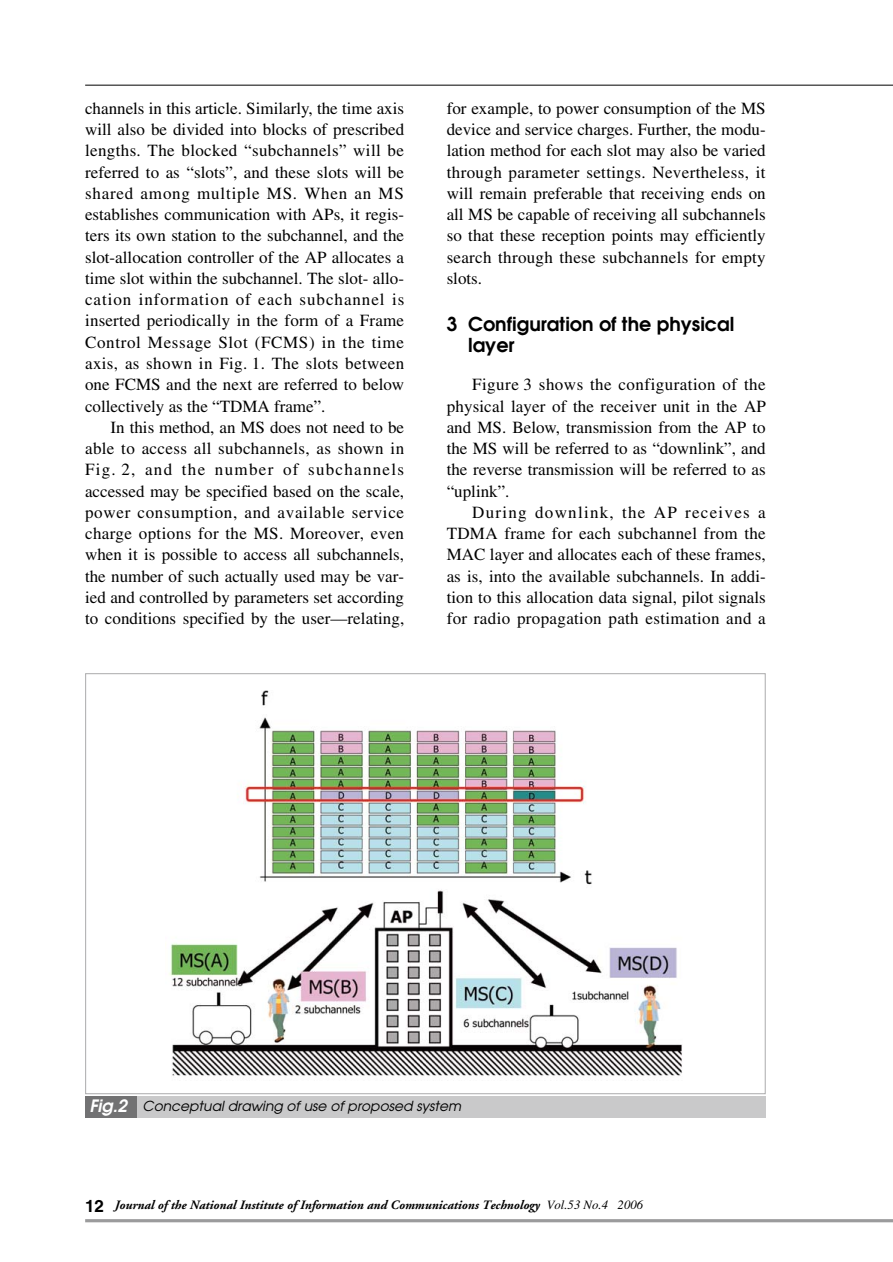
<style>
.page{position:relative;width:893px;height:1262px;background:#fff}
.page>*{position:absolute;margin:0;border:0;box-sizing:border-box;transform-origin:0 0}
.t1{font:600 19.2px/21.3px "Avant Garde";color:#000}
.t2{font:16.95px/21.3px "Times";color:#000;text-align:justify}
.t3{font:italic 13.8px "Avant Garde";color:#000}
.t4{font:italic 700 12.75px "Adobe Garamond";color:#000}
.s1{font-weight:600;font-size:16.95px;color:#fff}
.s2{font-family:"Helvetica";font-style:normal;font-size:16.95px}
.s3{font-family:"Times";font-weight:400}
</style>
<div class="page">
<hr style="left:85px;top:85px;width:807px;height:1px;background:#000">
<hr style="left:85px;top:1219px;width:807px;height:3px;background:#9b9b9c">
<img style="left:169px;top:690px;width:513px;height:386px">
<div style="left:85px;top:1096px;width:680px;height:21px;background:#c9c9ca"></div>
<div style="left:85px;top:1096px;width:51px;height:21px;background:#727273"></div>
<p class="t2" style="left:85px;top:99px;width:321px">channels in this article. Similarly, the time axis will also be divided into blocks of prescribed lengths. The blocked “subchannels” will be referred to as “slots”, and these slots will be shared among multiple MS. When an MS establishes communication with APs, it regis&shy;ters its own station to the subchannel, and the slot-allocation controller of the AP allocates a time slot within the subchannel. The slot- allo&shy;cation information of each subchannel is inserted periodically in the form of a Frame Control Message Slot (FCMS) in the time axis, as shown in Fig. 1. The slots between one FCMS and the next are referred to below collectively as the “TDMA frame”.</p>
<p class="t2" style="left:85px;top:418px;width:321px;text-indent:26px">In this method, an MS does not need to be able to access all subchannels, as shown in Fig. 2, and the number of subchannels accessed may be specified based on the scale, power consumption, and available service charge options for the MS. Moreover, even when it is possible to access all subchannels, the number of such actually used may be var&shy;ied and controlled by parameters set according to conditions specified by the user—relating,</p>
<p class="t2" style="left:446px;top:99px;width:320px">for example, to power consumption of the MS device and service charges. Further, the modu&shy;lation method for each slot may also be varied through parameter settings. Nevertheless, it will remain preferable that receiving ends on all MS be capable of receiving all subchannels so that these reception points may efficiently search through these subchannels for empty slots.</p>
<p class="t1" style="left:468px;top:315px;width:268px;text-indent:-21px">3 Configuration of the physical layer</p>
<p class="t2" style="left:446px;top:375px;width:321px;text-indent:26px">Figure 3 shows the configuration of the physical layer of the receiver unit in the AP and MS. Below, transmission from the AP to the MS will be referred to as “downlink”, and the reverse transmission will be referred to as “uplink”.</p>
<p class="t2" style="left:446px;top:503px;width:320px;text-indent:26px">During downlink, the AP receives a TDMA frame for each subchannel from the MAC layer and allocates each of these frames, as is, into the available subchannels. In addi&shy;tion to this allocation data signal, pilot signals for radio propagation path estimation and a</p>
<p class="t3" style="left:89px;top:1100px;width:373px"><span class="s1">Fig.2</span> Conceptual drawing of use of proposed system</p>
<p class="t4" style="left:85px;top:1199px;width:559px"><span class="s2">12</span> Journal of the National Institute of Information and Communications Technology <span class="s3">Vol.53 No.4 2006</span></p>
</div>
